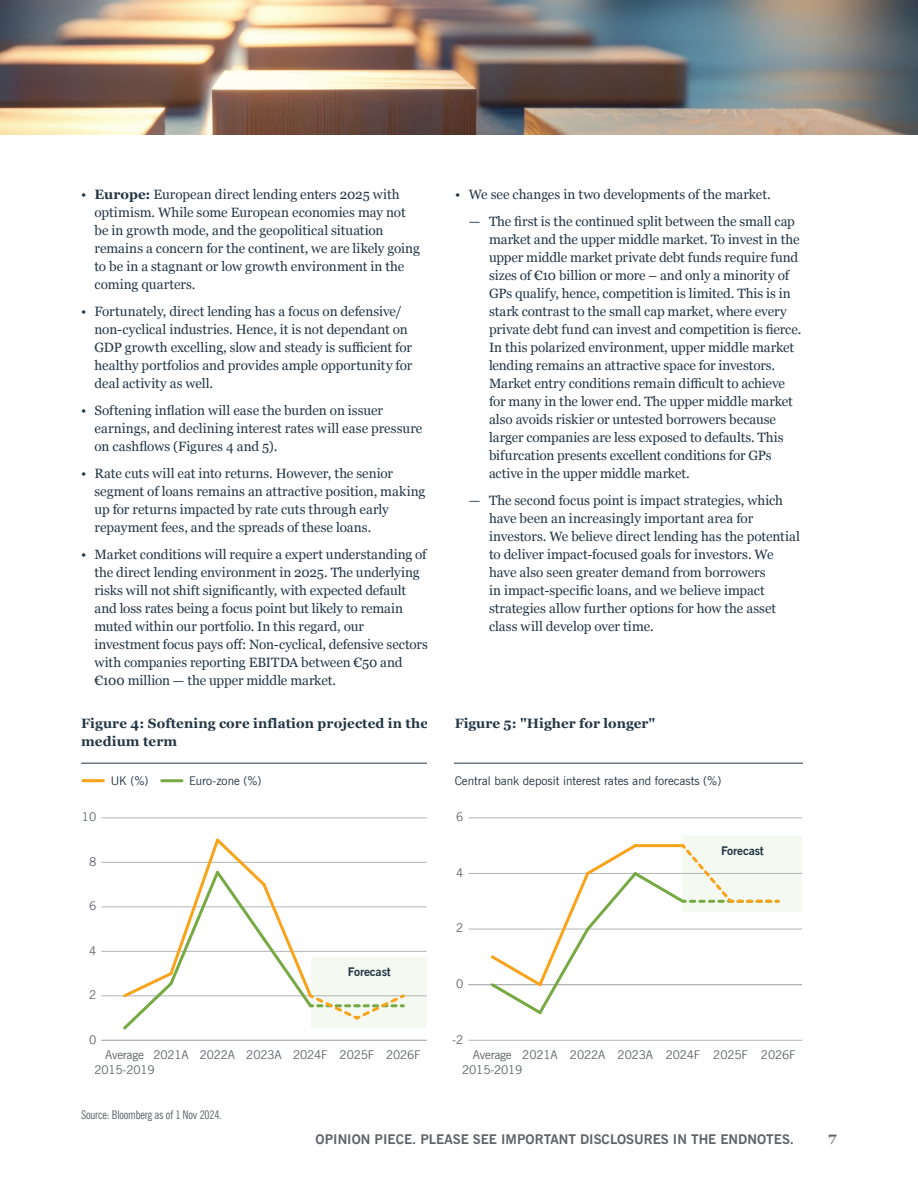
<style>
.page{position:relative;width:918px;height:1188px;background:#fff}
.page>*{position:absolute;margin:0;border:0;box-sizing:border-box;transform-origin:0 0}
.t1{font:13.5px/18px "Georgia";letter-spacing:-.005em;color:#233645}
.t2{font:700 13.5px/18px "Georgia";letter-spacing:.005em;color:#233645}
.t3{font:700 13.5px "News Gothic BT";color:#5f6369}
.t4{font:700 13.5px "Georgia Pro";color:#5f6369}
.t5{font:12px/15px "News Gothic BT";letter-spacing:-.015em;color:#5f6369}
.t6{font:12px "News Gothic BT";color:#233645}
._8_pt_disclosure_justified{font:condensed 12px "News Gothic BT";letter-spacing:-.015em;color:#5f6369}
.t7{font:700 12px "News Gothic BT";letter-spacing:-.01em;color:#233645}
.s1{font-weight:700}
.s2{font-family:"Georgia Pro"}
</style>
<div class="page">
<img style="left:0;top:0;width:918px;height:135px">
<div style="left:682px;top:836px;width:120px;height:76px;background:#f4f9f1"></div>
<div style="left:311px;top:957px;width:116px;height:71px;background:#f4f9f1"></div>
<hr style="left:101px;top:1040px;width:326px;height:1px;background:#b1b4b5">
<hr style="left:101px;top:995px;width:326px;height:1px;background:#b1b4b5">
<hr style="left:101px;top:951px;width:326px;height:1px;background:#b1b4b5">
<hr style="left:101px;top:906px;width:326px;height:1px;background:#b1b4b5">
<hr style="left:101px;top:862px;width:326px;height:1px;background:#b1b4b5">
<hr style="left:101px;top:818px;width:326px;height:1px;background:#b1b4b5">
<hr style="left:162px;top:779px;width:20px;height:3px;background:#77a942">
<hr style="left:83px;top:779px;width:20px;height:3px;background:#f9a31b">
<svg style="left:120px;top:838px;width:287px;height:192px"></svg>
<hr style="left:81px;top:763px;width:722px;height:1px;background:#233645">
<div style="left:427px;top:717px;width:27px;height:378px;background:#fff"></div>
<hr style="left:469px;top:1040px;width:333px;height:1px;background:#b1b4b5">
<hr style="left:469px;top:984px;width:333px;height:1px;background:#b1b4b5">
<hr style="left:469px;top:929px;width:333px;height:1px;background:#b1b4b5">
<hr style="left:469px;top:873px;width:333px;height:1px;background:#b1b4b5">
<hr style="left:469px;top:817px;width:333px;height:1px;background:#b1b4b5">
<svg style="left:488px;top:844px;width:290px;height:170px"></svg>
<hr style="left:635px;top:844px;width:48px;height:3px;background:#f9a31b">
<p class="t1" style="left:94px;top:185px;width:327px;text-indent:-14px">• <span class="s1">Europe:</span> European direct lending enters 2025 with optimism. While some European economies may not be in growth mode, and the geopolitical situation remains a concern for the continent, we are likely going to be in a stagnant or low growth environment in the coming quarters.</p>
<p class="t1" style="left:94px;top:302px;width:319px;text-indent:-14px">• Fortunately, direct lending has a focus on defensive/ non-cyclical industries. Hence, it is not dependant on GDP growth excelling, slow and steady is sufficient for healthy portfolios and provides ample opportunity for deal activity as well.</p>
<p class="t1" style="left:94px;top:401px;width:329px;text-indent:-14px">• Softening inflation will ease the burden on issuer earnings, and declining interest rates will ease pressure on cashflows (Figures 4 and 5).</p>
<p class="t1" style="left:94px;top:464px;width:332px;text-indent:-14px">• Rate cuts will eat into returns. However, the senior segment of loans remains an attractive position, making up for returns impacted by rate cuts through early repayment fees, and the spreads of these loans.</p>
<p class="t1" style="left:94px;top:545px;width:335px;text-indent:-14px">• Market conditions will require a expert understanding of the direct lending environment in 2025. The underlying risks will not shift significantly, with expected default and loss rates being a focus point but likely to remain muted within our portfolio. In this regard, our investment focus pays off: Non-cyclical, defensive sectors with companies reporting EBITDA between €50 and €100 million — the upper middle market.</p>
<p class="t1" style="left:455px;top:185px;width:317px">• We see changes in two developments of the market.</p>
<p class="t1" style="left:489px;top:212px;width:314px;text-indent:-20px"><span class="s2">—</span> The first is the continued split between the small cap market and the upper middle market. To invest in the upper middle market private debt funds require fund sizes of €10 billion or more – and only a minority of GPs qualify, hence, competition is limited. This is in stark contrast to the small cap market, where every private debt fund can invest and competition is fierce.<br>In this polarized environment, upper middle market lending remains an attractive space for investors.<br>Market entry conditions remain difficult to achieve for many in the lower end. The upper middle market also avoids riskier or untested borrowers because larger companies are less exposed to defaults. This bifurcation presents excellent conditions for GPs active in the upper middle market.</p>
<p class="t1" style="left:489px;top:491px;width:312px;text-indent:-20px"><span class="s2">—</span> The second focus point is impact strategies, which have been an increasingly important area for investors. We believe direct lending has the potential to deliver impact-focused goals for investors. We have also seen greater demand from borrowers<br>in impact-specific loans, and we believe impact strategies allow further options for how the asset class will develop over time.</p>
<p class="t2" style="left:81px;top:714px;width:348px">Figure 4: Softening core inflation projected in the medium term</p>
<p class="t2" style="left:455px;top:714px;width:202px">Figure 5: "Higher for longer"</p>
<p class="t5" style="left:82px;top:809px;width:16px">10</p>
<p class="t5" style="left:89px;top:854px;width:9px">8</p>
<p class="t5" style="left:89px;top:898px;width:9px">6</p>
<p class="t5" style="left:89px;top:943px;width:9px">4</p>
<p class="t5" style="left:89px;top:987px;width:9px">2</p>
<p class="t5" style="left:89px;top:1032px;width:9px">0</p>
<p class="t6" style="left:111px;top:774px;width:39px">UK (%)</p>
<p class="t6" style="left:189px;top:774px;width:74px">Euro-zone (%)</p>
<p class="t7" style="left:348px;top:964px;width:44px">Forecast</p>
<p class="t5" style="left:94px;top:1047px;width:328px;text-indent:11px">Average 2021A 2022A 2023A 2024F 2025F 2026F<br>2015-2019</p>
<p class="_8_pt_disclosure_justified" style="left:81px;top:1107px;width:142px">Source: Bloomberg as of 1 Nov 2024.</p>
<p class="t6" style="left:455px;top:774px;width:268px">Central bank deposit interest rates and forecasts (%)</p>
<p class="t5" style="left:456px;top:809px;width:9px">6</p>
<p class="t5" style="left:456px;top:865px;width:9px">4</p>
<p class="t5" style="left:456px;top:921px;width:9px">2</p>
<p class="t5" style="left:456px;top:976px;width:9px">0</p>
<p class="t5" style="left:452px;top:1032px;width:13px">-2</p>
<p class="t7" style="left:721px;top:843px;width:44px">Forecast</p>
<p class="t5" style="left:462px;top:1047px;width:335px;text-indent:11px">Average 2021A 2022A 2023A 2024F 2025F 2026F<br>2015-2019</p>
<p class="t3" style="left:316px;top:1131px;width:480px">OPINION PIECE. PLEASE SEE IMPORTANT DISCLOSURES IN THE ENDNOTES.</p>
<p class="t4" style="left:828px;top:1132px;width:10px">7</p>
</div>
